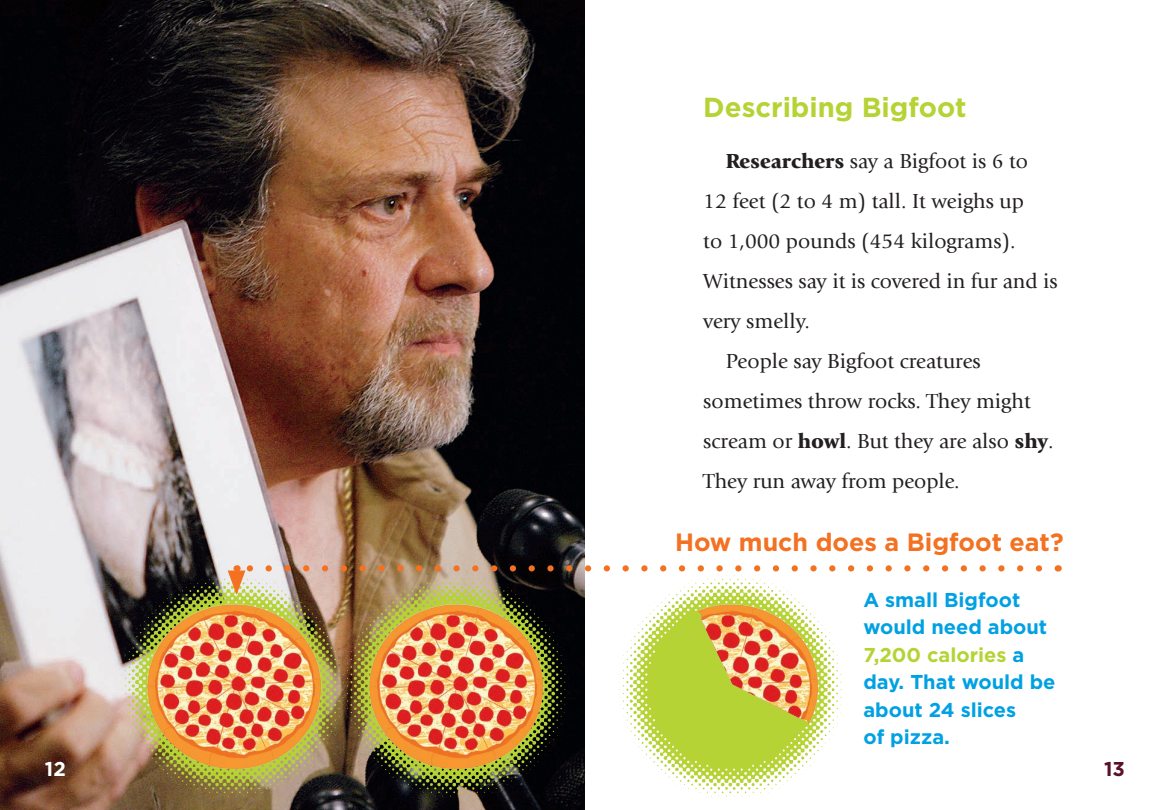
<style>
.page{position:relative;width:1170px;height:810px;background:#fff}
.page>*{position:absolute;margin:0;border:0;box-sizing:border-box;transform-origin:0 0}
.t1{font:700 27.5px "Gotham HTF";color:#b5d334}
.t2{font:700 25px "Gotham HTF";color:#f37121}
.t3{font:21.25px "Giovanni";color:#231f20}
.t4{font:700 20px/27.5px "Gotham HTF";color:#00a1e3}
.t5{font:700 20px "Gotham";color:#5a1026}
.t6{font:700 20px "Gotham";color:#fff}
.s1{font-weight:900}
.s2{color:#b5d334}
</style>
<div class="page">
<img style="left:0;top:0;width:585px;height:810px">
<img style="left:351px;top:595px;width:222px;height:210px">
<img style="left:362px;top:596px;width:188px;height:187px">
<img style="left:117px;top:574px;width:234px;height:231px">
<img style="left:140px;top:596px;width:188px;height:187px">
<img style="left:619px;top:595px;width:226px;height:202px">
<img style="left:637px;top:596px;width:188px;height:187px">
<svg style="left:228px;top:565px;width:811px;height:30px"></svg>
<p class="t6" style="left:45px;top:756px;width:22px">12</p>
<p class="t1" style="left:703px;top:92px;width:265px">Describing Bigfoot</p>
<p class="t3" style="left:726px;top:149px;width:304px"><span class="s1">Researchers</span> say a Bigfoot is 6 to</p>
<p class="t3" style="left:703px;top:189px;width:322px">12 feet (2 to 4 m) tall. It weighs up</p>
<p class="t3" style="left:703px;top:229px;width:314px">to 1,000 pounds (454 kilograms).</p>
<p class="t3" style="left:703px;top:269px;width:356px">Witnesses say it is covered in fur and is</p>
<p class="t3" style="left:703px;top:309px;width:108px">very smelly.</p>
<p class="t3" style="left:726px;top:349px;width:256px">People say Bigfoot creatures</p>
<p class="t3" style="left:703px;top:389px;width:329px">sometimes throw rocks. They might</p>
<p class="t3" style="left:703px;top:429px;width:352px">scream or <span class="s1">howl</span>. But they are also <span class="s1">shy</span>.</p>
<p class="t3" style="left:703px;top:469px;width:258px">They run away from people.</p>
<p class="t2" style="left:675px;top:528px;width:390px">How much does a Bigfoot eat?</p>
<p class="t4" style="left:863px;top:586px;width:194px">A small Bigfoot would need about<br><span class="s2">7,200 calories</span> a day. That would be about 24 slices<br>of pizza.</p>
<p class="t5" style="left:1104px;top:756px;width:22px">13</p>
</div>
